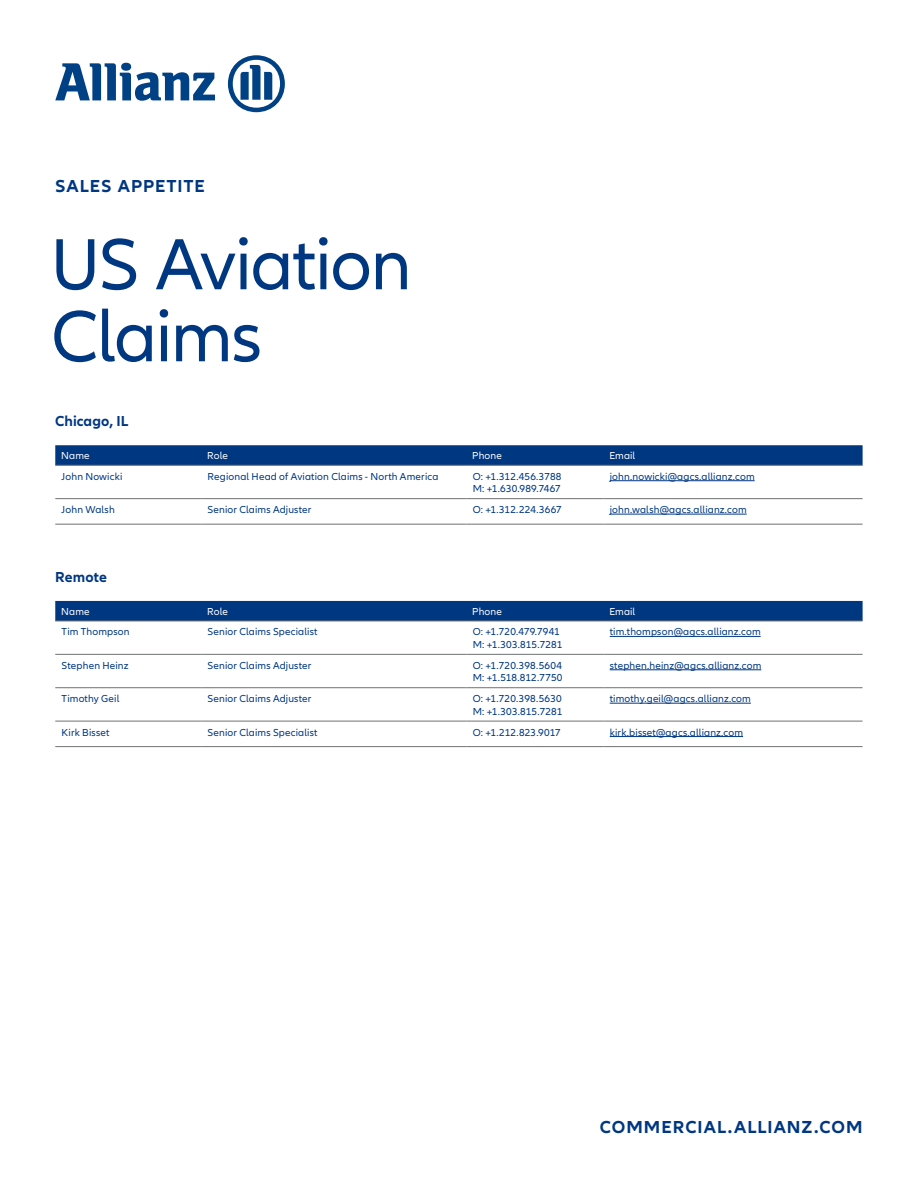
<style>
.page{position:relative;width:918px;height:1188px;background:#fff}
.page>*{position:absolute;margin:0;border:0;box-sizing:border-box;transform-origin:0 0}
.Headline_40pt{font:75px/72px "Allianz Neo";letter-spacing:-.02em;color:#003781}
.CAPS_9pt{font:700 18px "Allianz Neo";letter-spacing:.055em;color:#003781}
.CAPS_9pt-2{font:700 15px "Allianz Neo";letter-spacing:.005em;color:#003781}
.Tables7pt{font:10.5px "Allianz Neo";letter-spacing:.015em;color:#003781}
.Tables7pt_Highlight{font:10.5px "Allianz Neo";letter-spacing:.01em;color:#fff}
</style>
<div class="page">
<svg style="left:55px;top:63px;width:160px;height:38px"></svg>
<svg style="left:228px;top:55px;width:57px;height:57px"></svg>
<svg style="left:55px;top:445px;width:808px;height:20px;background:#043a82"></svg>
<hr style="left:55px;top:465px;width:146px;height:1px;background:#707172">
<hr style="left:201px;top:465px;width:265px;height:1px;background:#707172">
<hr style="left:466px;top:465px;width:137px;height:1px;background:#707172">
<hr style="left:603px;top:465px;width:260px;height:1px;background:#707172">
<hr style="left:55px;top:498px;width:146px;height:1px;background:#707172">
<hr style="left:201px;top:498px;width:265px;height:1px;background:#707172">
<hr style="left:466px;top:498px;width:137px;height:1px;background:#707172">
<hr style="left:603px;top:498px;width:260px;height:1px;background:#707172">
<hr style="left:55px;top:524px;width:146px;height:1px;background:#707172">
<hr style="left:201px;top:524px;width:265px;height:1px;background:#707172">
<hr style="left:466px;top:524px;width:137px;height:1px;background:#707172">
<hr style="left:603px;top:524px;width:260px;height:1px;background:#707172">
<hr style="left:610px;top:480px;width:145px;height:1px;background:#003781">
<hr style="left:610px;top:514px;width:137px;height:1px;background:#003781">
<div style="left:55px;top:601px;width:808px;height:20px;background:#003781"></div>
<hr style="left:55px;top:621px;width:146px;height:1px;background:#707172">
<hr style="left:201px;top:621px;width:265px;height:1px;background:#707172">
<hr style="left:466px;top:621px;width:137px;height:1px;background:#707172">
<hr style="left:603px;top:621px;width:260px;height:1px;background:#707172">
<hr style="left:55px;top:654px;width:146px;height:1px;background:#707172">
<hr style="left:201px;top:654px;width:265px;height:1px;background:#707172">
<hr style="left:466px;top:654px;width:137px;height:1px;background:#707172">
<hr style="left:603px;top:654px;width:260px;height:1px;background:#707172">
<hr style="left:55px;top:687px;width:146px;height:1px;background:#707172">
<hr style="left:201px;top:687px;width:265px;height:1px;background:#707172">
<hr style="left:466px;top:687px;width:137px;height:1px;background:#707172">
<hr style="left:603px;top:687px;width:260px;height:1px;background:#707172">
<hr style="left:55px;top:721px;width:146px;height:1px;background:#707172">
<hr style="left:201px;top:721px;width:265px;height:1px;background:#707172">
<hr style="left:466px;top:721px;width:137px;height:1px;background:#707172">
<hr style="left:603px;top:721px;width:260px;height:1px;background:#707172">
<hr style="left:55px;top:746px;width:146px;height:1px;background:#707172">
<hr style="left:201px;top:746px;width:265px;height:1px;background:#707172">
<hr style="left:466px;top:746px;width:137px;height:1px;background:#707172">
<hr style="left:603px;top:746px;width:260px;height:1px;background:#707172">
<hr style="left:610px;top:636px;width:151px;height:1px;background:#003781">
<hr style="left:610px;top:670px;width:151px;height:1px;background:#003781">
<hr style="left:610px;top:703px;width:141px;height:1px;background:#003781">
<hr style="left:610px;top:736px;width:133px;height:1px;background:#003781">
<p class="CAPS_9pt" style="left:55px;top:175px;width:151px">SALES APPETITE</p>
<p class="Headline_40pt" style="left:51px;top:230px;width:362px">US Aviation<br>Claims</p>
<p class="CAPS_9pt-2" style="left:55px;top:412px;width:75px">Chicago, IL</p>
<p class="Tables7pt_Highlight" style="left:61px;top:450px;width:30px">Name</p>
<p class="Tables7pt_Highlight" style="left:207px;top:450px;width:22px">Role</p>
<p class="Tables7pt_Highlight" style="left:472px;top:450px;width:31px">Phone</p>
<p class="Tables7pt_Highlight" style="left:609px;top:450px;width:27px">Email</p>
<p class="Tables7pt" style="left:62px;top:470px;width:62px">John Nowicki</p>
<p class="Tables7pt" style="left:208px;top:470px;width:232px">Regional Head of Aviation Claims - North America</p>
<p class="Tables7pt" style="left:473px;top:470px;width:90px">O: +1.312.456.3788</p>
<p class="Tables7pt" style="left:473px;top:483px;width:90px">M: +1.630.989.7467</p>
<p class="Tables7pt" style="left:610px;top:470px;width:146px">john.nowicki@agcs.allianz.com</p>
<p class="Tables7pt" style="left:62px;top:504px;width:55px">John Walsh</p>
<p class="Tables7pt" style="left:208px;top:504px;width:105px">Senior Claims Adjuster</p>
<p class="Tables7pt" style="left:473px;top:504px;width:91px">O: +1.312.224.3667</p>
<p class="Tables7pt" style="left:610px;top:504px;width:138px">john.walsh@agcs.allianz.com</p>
<p class="CAPS_9pt-2" style="left:55px;top:568px;width:53px">Remote</p>
<p class="Tables7pt_Highlight" style="left:61px;top:605px;width:30px">Name</p>
<p class="Tables7pt_Highlight" style="left:207px;top:605px;width:22px">Role</p>
<p class="Tables7pt_Highlight" style="left:472px;top:605px;width:31px">Phone</p>
<p class="Tables7pt_Highlight" style="left:609px;top:605px;width:27px">Email</p>
<p class="Tables7pt" style="left:62px;top:626px;width:69px">Tim Thompson</p>
<p class="Tables7pt" style="left:208px;top:626px;width:112px">Senior Claims Specialist</p>
<p class="Tables7pt" style="left:473px;top:626px;width:89px">O: +1.720.479.7941</p>
<p class="Tables7pt" style="left:473px;top:638px;width:91px">M: +1.303.815.7281</p>
<p class="Tables7pt" style="left:610px;top:626px;width:152px">tim.thompson@agcs.allianz.com</p>
<p class="Tables7pt" style="left:62px;top:659px;width:68px">Stephen Heinz</p>
<p class="Tables7pt" style="left:208px;top:659px;width:105px">Senior Claims Adjuster</p>
<p class="Tables7pt" style="left:473px;top:659px;width:91px">O: +1.720.398.5604</p>
<p class="Tables7pt" style="left:473px;top:672px;width:91px">M: +1.518.812.7750</p>
<p class="Tables7pt" style="left:62px;top:693px;width:59px">Timothy Geil</p>
<p class="Tables7pt" style="left:208px;top:693px;width:105px">Senior Claims Adjuster</p>
<p class="Tables7pt" style="left:473px;top:693px;width:91px">O: +1.720.398.5630</p>
<p class="Tables7pt" style="left:473px;top:705px;width:91px">M: +1.303.815.7281</p>
<p class="Tables7pt" style="left:610px;top:659px;width:153px">stephen.heinz@agcs.allianz.com</p>
<p class="Tables7pt" style="left:610px;top:693px;width:143px">timothy.geil@agcs.allianz.com</p>
<p class="Tables7pt" style="left:62px;top:726px;width:49px">Kirk Bisset</p>
<p class="Tables7pt" style="left:208px;top:726px;width:112px">Senior Claims Specialist</p>
<p class="Tables7pt" style="left:473px;top:726px;width:90px">O: +1.212.823.9017</p>
<p class="Tables7pt" style="left:610px;top:726px;width:135px">kirk.bisset@agcs.allianz.com</p>
<p class="CAPS_9pt" style="left:600px;top:1116px;width:264px">COMMERCIAL.ALLIANZ.COM</p>
</div>
